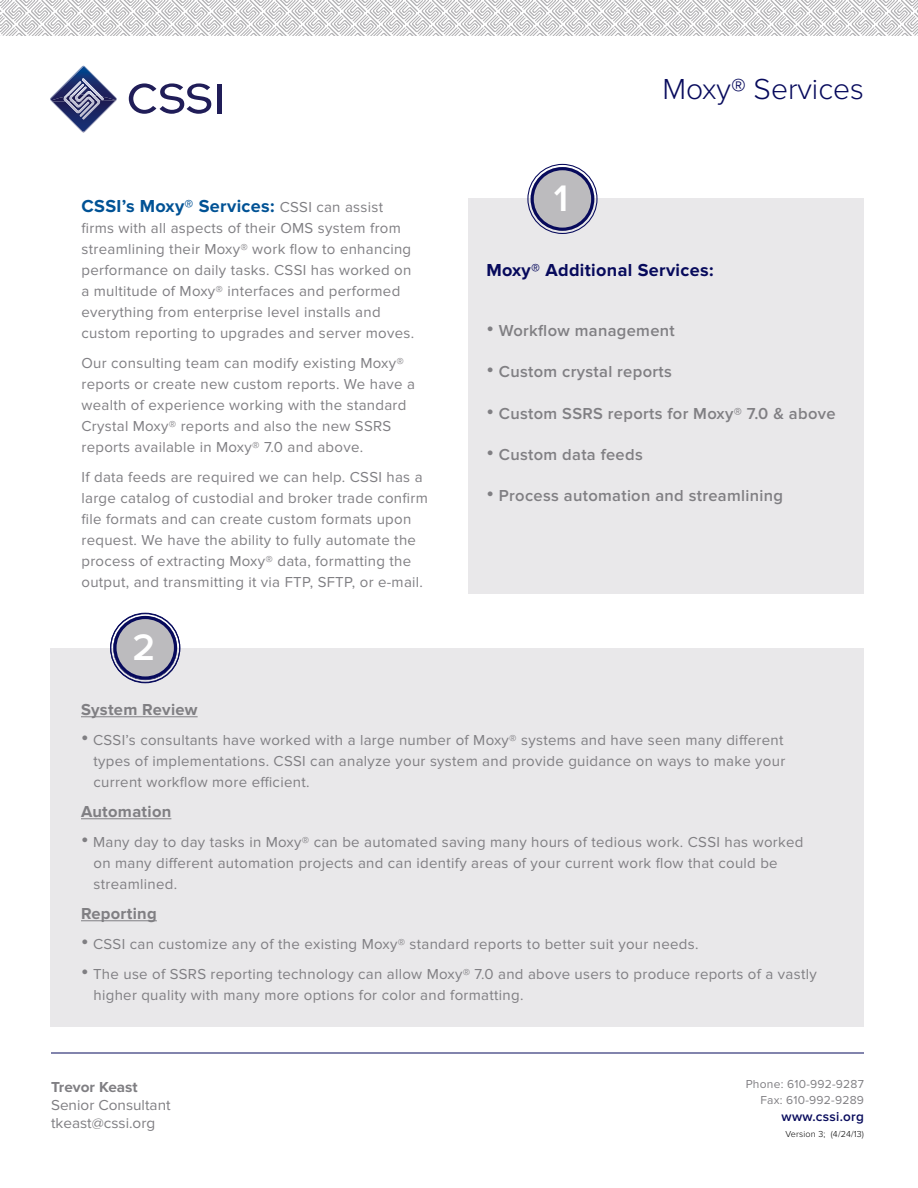
<style>
.page{position:relative;width:918px;height:1188px;background:#fff}
.page>*{position:absolute;margin:0;border:0;box-sizing:border-box;transform-origin:0 0}
.t1{font:600 38.25px "Proxima Nova";color:#fff}
.t2{font:300 30px "Proxima Nova";color:#070a5c}
.t3{font:700 18px "Proxima Nova";letter-spacing:.02em;color:#005295}
.t4{font:700 18px "Proxima Nova";letter-spacing:.02em;color:#070a5c}
.t5{font:600 16.5px "Proxima Nova";letter-spacing:.02em;color:#807f83}
.t6{font:700 16.5px "Proxima Nova";letter-spacing:.02em;color:#807f83}
.t7{font:15px/21px "Proxima Nova";letter-spacing:.02em;color:#807f83}
.t8{font:15px/18px "Proxima Nova";color:#807f83}
.t9{font:700 15px "Proxima Nova";color:#807f83}
.t10{font:600 13.5px "Proxima Nova";letter-spacing:.02em;color:#070a5c}
.t11{font:12px/16.5px "Proxima Nova";letter-spacing:.02em;color:#807f83;text-align:right}
.t12{font:300 9px "Proxima Nova";letter-spacing:.02em;color:#010000}
.s1{font-weight:400;font-size:15px;color:#807f83}
.s2{font-size:21px}
.s3{font-weight:600;font-size:21px}
</style>
<div class="page">
<hr style="left:218px;top:84px;width:4px;height:29px;background:#201d58">
<svg style="left:129px;top:83px;width:82px;height:31px"></svg>
<svg style="left:50px;top:66px;width:67px;height:66px"></svg>
<svg style="left:0;top:0;width:918px;height:36px"></svg>
<div style="left:468px;top:198px;width:396px;height:396px;background:#e9e8ea"></div>
<div style="left:531px;top:167px;width:63px;height:64px;background:#bcbbbe;border-radius:50%"></div>
<div style="left:527px;top:164px;width:71px;height:70px;border:1px solid #070a5c;border-radius:50%"></div>
<div style="left:531px;top:167px;width:63px;height:64px;border:3px solid #070a5c;border-radius:50%"></div>
<div style="left:51px;top:648px;width:813px;height:379px;background:#e9e8ea"></div>
<hr style="left:51px;top:1053px;width:813px;height:1px;background:#070a5c">
<div style="left:113px;top:616px;width:64px;height:64px;background:#bcbbbe;border-radius:50%"></div>
<div style="left:110px;top:613px;width:70px;height:70px;border:1px solid #070a5c;border-radius:50%"></div>
<div style="left:113px;top:616px;width:64px;height:64px;border:3px solid #070a5c;border-radius:50%"></div>
<hr style="left:81px;top:717px;width:117px;height:1px;background:#807f83">
<hr style="left:81px;top:819px;width:90px;height:1px;background:#807f83">
<hr style="left:81px;top:921px;width:76px;height:1px;background:#807f83">
<p class="t3" style="left:81px;top:195px;width:303px">CSSI’s Moxy® Services: <span class="s1">CSSI can assist</span></p>
<p class="t7" style="left:81px;top:218px;width:334px">firms with all aspects of their OMS system from streamlining their Moxy® work flow to enhancing performance on daily tasks. CSSI has worked on a multitude of Moxy® interfaces and performed everything from enterprise level installs and custom reporting to upgrades and server moves.</p>
<p class="t7" style="left:81px;top:353px;width:335px">Our consulting team can modify existing Moxy® reports or create new custom reports. We have a wealth of experience working with the standard Crystal Moxy® reports and also the new SSRS reports available in Moxy® 7.0 and above.</p>
<p class="t7" style="left:81px;top:467px;width:348px">If data feeds are required we can help. CSSI has a large catalog of custodial and broker trade confirm file formats and can create custom formats upon request. We have the ability to fully automate the process of extracting Moxy® data, formatting the output, and transmitting it via FTP, SFTP, or e-mail.</p>
<h1 class="t1" style="left:133px;top:626px;width:25px">23</h1>
<h1 class="t1" style="left:554px;top:177px;width:16px">1</h1>
<h2 class="t2" style="left:663px;top:72px;width:203px">Moxy® Services</h2>
<p class="t4" style="left:486px;top:260px;width:229px">Moxy® Additional Services:</p>
<p class="t5" style="left:486px;top:321px;width:190px"><span class="s2">•</span> Workflow management</p>
<p class="t5" style="left:486px;top:363px;width:187px"><span class="s2">•</span> Custom crystal reports</p>
<p class="t5" style="left:486px;top:404px;width:351px"><span class="s2">•</span> Custom SSRS reports for Moxy® 7.0 &amp; above</p>
<p class="t5" style="left:486px;top:445px;width:158px"><span class="s2">•</span> Custom data feeds</p>
<p class="t5" style="left:486px;top:486px;width:298px"><span class="s2">•</span> Process automation and streamlining</p>
<p class="t6" style="left:81px;top:700px;width:118px">System Review</p>
<p class="t7" style="left:94px;top:729px;width:693px;text-indent:-13px"><span class="s3">•</span> CSSI’s consultants have worked with a large number of Moxy® systems and have seen many different types of implementations. CSSI can analyze your system and provide guidance on ways to make your current workflow more efficient.</p>
<p class="t6" style="left:81px;top:802px;width:92px">Automation</p>
<p class="t7" style="left:94px;top:831px;width:712px;text-indent:-13px"><span class="s3">•</span> Many day to day tasks in Moxy® can be automated saving many hours of tedious work. CSSI has worked on many different automation projects and can identify areas of your current work flow that could be streamlined.</p>
<p class="t6" style="left:81px;top:904px;width:77px">Reporting</p>
<p class="t7" style="left:81px;top:933px;width:619px"><span class="s3">•</span> CSSI can customize any of the existing Moxy® standard reports to better suit your needs.</p>
<p class="t7" style="left:94px;top:963px;width:725px;text-indent:-13px"><span class="s3">•</span> The use of SSRS reporting technology can allow Moxy® 7.0 and above users to produce reports of a vastly higher quality with many more options for color and formatting.</p>
<p class="t9" style="left:51px;top:1078px;width:88px">Trevor Keast</p>
<p class="t8" style="left:51px;top:1096px;width:121px">Senior Consultant tkeast@cssi.org</p>
<p class="t11" style="left:746px;top:1076px;width:120px">Phone: 610-992-9287<br>Fax: 610-992-9289</p>
<p class="t10" style="left:782px;top:1109px;width:84px">www.cssi.org</p>
<p class="t12" style="left:785px;top:1129px;width:80px">Version 3; (4/24/13)</p>
</div>
